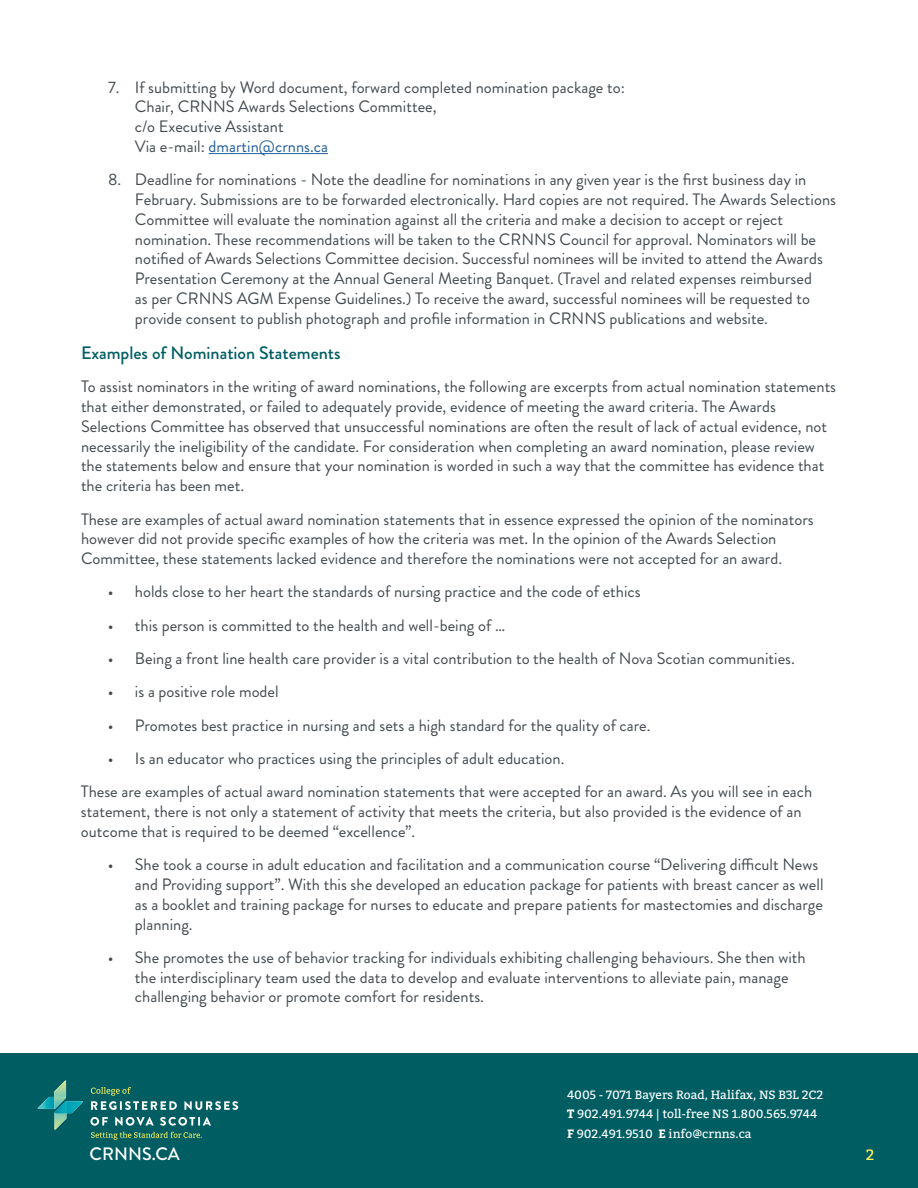
<style>
.page{position:relative;width:918px;height:1188px;background:#fff}
.page>*{position:absolute;margin:0;border:0;box-sizing:border-box;transform-origin:0 0}
.t1{font:500 18px "Brandon Grotesque";color:#005e63}
.t2{font:500 18px "Brandon Grotesque";color:#fff}
.t3{font:16.5px/19.8px "Brandon Grotesque";color:#434a4f}
.t4{font:15px "Bitter";color:#fff45f}
.t5{font:12px/19.5px "Bitter";color:#fff}
.s1{color:#215e9e}
.s2{font-weight:700}
</style>
<div class="page">
<div style="left:0;top:1053px;width:918px;height:135px;background:#005e63"></div>
<svg style="left:184px;top:1101px;width:54px;height:9px"></svg>
<svg style="left:90px;top:1117px;width:18px;height:9px"></svg>
<svg style="left:115px;top:1117px;width:39px;height:9px"></svg>
<svg style="left:160px;top:1117px;width:51px;height:9px"></svg>
<svg style="left:38px;top:1081px;width:45px;height:49px"></svg>
<svg style="left:91px;top:1087px;width:86px;height:23px"></svg>
<svg style="left:91px;top:1132px;width:111px;height:8px"></svg>
<hr style="left:209px;top:153px;width:119px;height:1px;background:#215e9e">
<p class="t3" style="left:135px;top:77px;width:491px;text-indent:-27px">7. If submitting by Word document, forward completed nomination package to:<br>Chair, CRNNS Awards Selections Committee,<br>c/o Executive Assistant<br>Via e-mail: <span class="s1">dmartin@crnns.ca</span></p>
<p class="t3" style="left:135px;top:170px;width:703px;text-indent:-27px">8. Deadline for nominations - Note the deadline for nominations in any given year is the first business day in February. Submissions are to be forwarded electronically. Hard copies are not required. The Awards Selections Committee will evaluate the nomination against all the criteria and make a decision to accept or reject nomination. These recommendations will be taken to the CRNNS Council for approval. Nominators will be notified of Awards Selections Committee decision. Successful nominees will be invited to attend the Awards Presentation Ceremony at the Annual General Meeting Banquet. (Travel and related expenses reimbursed<br>as per CRNNS AGM Expense Guidelines.) To receive the award, successful nominees will be requested to provide consent to publish photograph and profile information in CRNNS publications and website.</p>
<p class="t1" style="left:81px;top:340px;width:261px">Examples of Nomination Statements</p>
<p class="t3" style="left:81px;top:377px;width:757px">To assist nominators in the writing of award nominations, the following are excerpts from actual nomination statements that either demonstrated, or failed to adequately provide, evidence of meeting the award criteria. The Awards Selections Committee has observed that unsuccessful nominations are often the result of lack of actual evidence, not necessarily the ineligibility of the candidate. For consideration when completing an award nomination, please review the statements below and ensure that your nomination is worded in such a way that the committee has evidence that the criteria has been met.</p>
<p class="t3" style="left:81px;top:509px;width:734px">These are examples of actual award nomination statements that in essence expressed the opinion of the nominators however did not provide specific examples of how the criteria was met. In the opinion of the Awards Selection<br>Committee, these statements lacked evidence and therefore the nominations were not accepted for an award.</p>
<p class="t3" style="left:108px;top:582px;width:534px">• holds close to her heart the standards of nursing practice and the code of ethics</p>
<p class="t3" style="left:108px;top:615px;width:399px">• this person is committed to the health and well-being of …</p>
<p class="t3" style="left:108px;top:649px;width:688px">• Being a front line health care provider is a vital contribution to the health of Nova Scotian communities.</p>
<p class="t3" style="left:108px;top:682px;width:172px">• is a positive role model</p>
<p class="t3" style="left:108px;top:715px;width:544px">• Promotes best practice in nursing and sets a high standard for the quality of care.</p>
<p class="t3" style="left:81px;top:742px;width:733px;line-height:33.3px;text-indent:27px">• Is an educator who practices using the principles of adult education.<br>These are examples of actual award nomination statements that were accepted for an award. As you will see in each</p>
<p class="t3" style="left:81px;top:802px;width:722px">statement, there is not only a statement of activity that meets the criteria, but also provided is the evidence of an outcome that is required to be deemed “excellence”.</p>
<p class="t3" style="left:135px;top:855px;width:690px;text-indent:-27px">• She took a course in adult education and facilitation and a communication course “Delivering difficult News and Providing support”. With this she developed an education package for patients with breast cancer as well as a booklet and training package for nurses to educate and prepare patients for mastectomies and discharge planning.</p>
<p class="t3" style="left:135px;top:947px;width:672px;text-indent:-27px">• She promotes the use of behavior tracking for individuals exhibiting challenging behaviours. She then with the interdisciplinary team used the data to develop and evaluate interventions to alleviate pain, manage challenging behavior or promote comfort for residents.</p>
<p class="t5" style="left:567px;top:1085px;width:258px">4005 - 7071 Bayers Road, Halifax, NS B3L 2C2<br><span class="s2">T</span> 902.491.9744 | toll-free NS 1.800.565.9744<br><span class="s2">F</span> 902.491.9510 <span class="s2">E</span> info@crnns.ca</p>
<p class="t2" style="left:90px;top:1141px;width:92px">CRNNS.CA</p>
<p class="t4" style="left:866px;top:1144px;width:10px">2</p>
</div>
